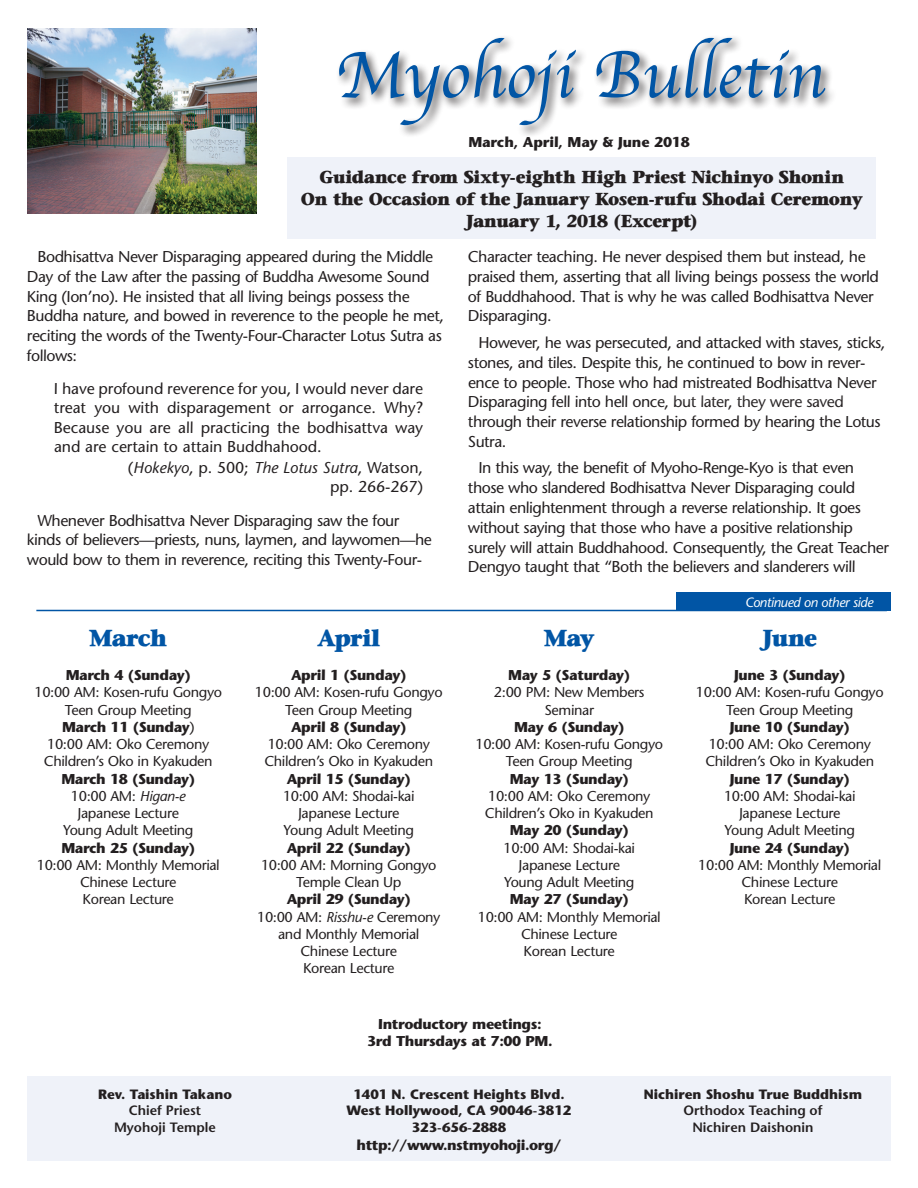
<style>
.page{position:relative;width:918px;height:1188px;background:#fff}
.page>*{position:absolute;margin:0;border:0;box-sizing:border-box;transform-origin:0 0}
.t1{font:68.4px "Apple Chancery";color:#0155a5}
.t2{font:800 22.8px "Stone Serif";letter-spacing:-.02em;color:#0155a5}
.t3{font:800 17.1px/21.6px "Stone Serif";letter-spacing:.005em;color:#231f20;text-align:center}
.t4{font:15.6px/19.8px "Stone Sans";letter-spacing:-.025em;color:#231f20}
.t5{font:15.6px "Stone Sans";color:#231f20}
.t6{font:italic 15.6px "Stone Sans";color:#231f20}
.t7{font:14.25px/17.2px "Stone Sans";letter-spacing:-.02em;color:#231f20;text-align:center}
.t8{font:700 14.25px/17.2px "Stone Sans";letter-spacing:-.02em;color:#231f20;text-align:center}
.t9{font:700 13.5px/16.5px "Stone Sans";color:#231f20;text-align:center}
.t10{font:600 13.5px/16.5px "Stone Sans";color:#231f20;text-align:center}
.t11{font:italic 13.5px "Stone Sans";letter-spacing:-.03em;color:#fff}
.s1{font-style:normal}
.s2{font-weight:700}
.s3{font-style:italic}
</style>
<div class="page">
<hr style="left:288px;top:124px;width:588px;height:2px;background:#231f20">
<div style="left:287px;top:157px;width:589px;height:81px;background:#eff2f9"></div>
<div style="left:27px;top:1076px;width:864px;height:85px;background:#eff2f9"></div>
<hr style="left:27px;top:610px;width:864px;height:2px;background:#231f20">
<hr style="left:286px;top:26px;width:590px;height:2px;background:#231f20">
<div style="left:336px;top:34px;width:501px;height:104px;background:#231f20;opacity:.75"></div>
<div style="left:676px;top:592px;width:215px;height:19px;background:#0155a5"></div>
<hr style="left:36px;top:610px;width:851px;height:1px;background:#0155a5">
<img style="left:28px;top:28px;width:229px;height:186px">
<h1 class="t1" style="left:335px;top:21px;width:492px">Myohoji Bulletin</h1>
<p class="t8" style="left:468px;top:134px;width:223px">March, April, May &amp; June 2018</p>
<p class="t3" style="left:301px;top:166px;width:563px">Guidance from Sixty-eighth High Priest Nichinyo Shonin<br>On the Occasion of the January Kosen-rufu Shodai Ceremony<br>January 1, 2018 (Excerpt)</p>
<p class="t4" style="left:27px;top:247px;width:419px;text-indent:11px">Bodhisattva Never Disparaging appeared during the Middle Day of the Law after the passing of Buddha Awesome Sound King (Ion’no). He insisted that all living beings possess the Buddha nature, and bowed in reverence to the people he met, reciting the words of the Twenty-Four-Character Lotus Sutra as follows:</p>
<p class="t5" style="left:54px;top:379px;width:371px">I have profound reverence for you, I would never dare</p>
<p class="t5" style="left:54px;top:398px;width:371px">treat you with disparagement or arrogance. Why?</p>
<p class="t5" style="left:54px;top:418px;width:371px">Because you are all practicing the bodhisattva way</p>
<p class="t5" style="left:54px;top:437px;width:270px">and are certain to attain Buddhahood.</p>
<p class="t6" style="left:128px;top:458px;width:297px"><span class="s1">(</span>Hokekyo<span class="s1">, p. 500;</span> The Lotus Sutra<span class="s1">, Watson,</span></p>
<p class="t4" style="left:330px;top:477px;width:95px">pp. 266-267)</p>
<p class="t4" style="left:27px;top:510px;width:407px;text-indent:11px">Whenever Bodhisattva Never Disparaging saw the four kinds of believers—priests, nuns, laymen, and laywomen—he would bow to them in reverence, reciting this Twenty-Four-</p>
<h2 class="t2" style="left:90px;top:623px;width:79px">March</h2>
<p class="t8" style="left:66px;top:666px;width:127px">March 4 (Sunday)</p>
<p class="t7" style="left:34px;top:684px;width:189px">10:00 AM: Kosen-rufu Gongyo<br>Teen Group Meeting<br><span class="s2">March 11 (Sunday</span>)<br>10:00 AM: Oko Ceremony<br>Children’s Oko in Kyakuden</p>
<p class="t7" style="left:61px;top:770px;width:136px"><span class="s2">March 18 (Sunday)<br></span>10:00 AM: <span class="s3">Higan-e<br></span>Japanese Lecture<br>Young Adult Meeting</p>
<p class="t8" style="left:61px;top:839px;width:136px">March 25 (Sunday)</p>
<p class="t7" style="left:37px;top:856px;width:185px">10:00 AM: Monthly Memorial<br>Chinese Lecture<br>Korean Lecture</p>
<h2 class="t2" style="left:317px;top:623px;width:65px">April</h2>
<p class="t8" style="left:291px;top:666px;width:117px">April 1 (Sunday)</p>
<p class="t7" style="left:255px;top:684px;width:189px">10:00 AM: Kosen-rufu Gongyo<br>Teen Group Meeting</p>
<p class="t8" style="left:291px;top:718px;width:117px">April 8 (Sunday)</p>
<p class="t7" style="left:264px;top:735px;width:170px;text-align:left">10:00 AM: Oko Ceremony<br>Children’s Oko in Kyakuden</p>
<p class="t8" style="left:287px;top:770px;width:126px">April 15 (Sunday)</p>
<p class="t7" style="left:283px;top:787px;width:133px">10:00 AM: Shodai-kai<br>Japanese Lecture<br>Young Adult Meeting</p>
<p class="t8" style="left:287px;top:839px;width:126px">April 22 (Sunday)</p>
<p class="t7" style="left:261px;top:856px;width:177px">10:00 AM: Morning Gongyo<br>Temple Clean Up</p>
<p class="t7" style="left:257px;top:891px;width:185px"><span class="s2">April 29 (Sunday)<br></span>10:00 AM: <span class="s3">Risshu-e</span> Ceremony and Monthly Memorial<br>Chinese Lecture<br>Korean Lecture</p>
<p class="t4" style="left:468px;top:247px;width:413px">Character teaching. He never despised them but instead, he praised them, asserting that all living beings possess the world of Buddhahood. That is why he was called Bodhisattva Never Disparaging.</p>
<p class="t4" style="left:468px;top:332px;width:419px;text-indent:11px">However, he was persecuted, and attacked with staves, sticks, stones, and tiles. Despite this, he continued to bow in rever&shy;ence to people. Those who had mistreated Bodhisattva Never Disparaging fell into hell once, but later, they were saved through their reverse relationship formed by hearing the Lotus Sutra.</p>
<p class="t4" style="left:468px;top:458px;width:422px;text-indent:11px">In this way, the benefit of Myoho-Renge-Kyo is that even those who slandered Bodhisattva Never Disparaging could attain enlightenment through a reverse relationship. It goes without saying that those who have a positive relationship surely will attain Buddhahood. Consequently, the Great Teacher Dengyo taught that “Both the believers and slanderers will</p>
<h2 class="t2" style="left:544px;top:623px;width:51px">May</h2>
<p class="t8" style="left:508px;top:666px;width:124px">May 5 (Saturday)</p>
<p class="t7" style="left:494px;top:684px;width:152px">2:00 PM: New Members<br>Seminar</p>
<p class="t8" style="left:514px;top:718px;width:112px">May 6 (Sunday)</p>
<p class="t7" style="left:475px;top:735px;width:189px">10:00 AM: Kosen-rufu Gongyo<br>Teen Group Meeting</p>
<p class="t8" style="left:510px;top:770px;width:121px">May 13 (Sunday)</p>
<p class="t7" style="left:485px;top:787px;width:170px;text-align:left">10:00 AM: Oko Ceremony<br>Children’s Oko in Kyakuden</p>
<p class="t8" style="left:510px;top:822px;width:121px">May 20 (Sunday)</p>
<p class="t7" style="left:504px;top:839px;width:133px">10:00 AM: Shodai-kai<br>Japanese Lecture<br>Young Adult Meeting</p>
<p class="t8" style="left:510px;top:891px;width:121px">May 27 (Sunday)</p>
<p class="t7" style="left:478px;top:908px;width:185px">10:00 AM: Monthly Memorial<br>Chinese Lecture<br>Korean Lecture</p>
<p class="t11" style="left:745px;top:594px;width:130px">Continued on other side</p>
<h2 class="t2" style="left:763px;top:623px;width:56px">June</h2>
<p class="t8" style="left:734px;top:666px;width:113px">June 3 (Sunday)</p>
<p class="t7" style="left:696px;top:684px;width:189px">10:00 AM: Kosen-rufu Gongyo<br>Teen Group Meeting</p>
<p class="t8" style="left:730px;top:718px;width:122px">June 10 (Sunday)</p>
<p class="t7" style="left:705px;top:735px;width:170px;text-align:left">10:00 AM: Oko Ceremony<br>Children’s Oko in Kyakuden</p>
<p class="t8" style="left:730px;top:770px;width:122px">June 17 (Sunday)</p>
<p class="t7" style="left:724px;top:787px;width:133px">10:00 AM: Shodai-kai<br>Japanese Lecture<br>Young Adult Meeting</p>
<p class="t8" style="left:730px;top:839px;width:122px">June 24 (Sunday)</p>
<p class="t7" style="left:698px;top:856px;width:185px">10:00 AM: Monthly Memorial<br>Chinese Lecture<br>Korean Lecture</p>
<p class="t9" style="left:98px;top:1085px;width:135px">Rev. Taishin Takano</p>
<p class="t10" style="left:114px;top:1102px;width:103px">Chief Priest<br>Myohoji Temple</p>
<p class="t8" style="left:367px;top:1015px;width:187px">Introductory meetings:<br>3rd Thursdays at 7:00 PM.</p>
<p class="t9" style="left:347px;top:1085px;width:226px">1401 N. Crescent Heights Blvd.<br>West Hollywood, CA 90046-3812<br>323-656-2888</p>
<p class="t8" style="left:357px;top:1136px;width:207px">http://www.nstmyohoji.org/</p>
<p class="t9" style="left:644px;top:1085px;width:220px">Nichiren Shoshu True Buddhism</p>
<p class="t10" style="left:683px;top:1102px;width:141px">Orthodox Teaching of<br>Nichiren Daishonin</p>
</div>
